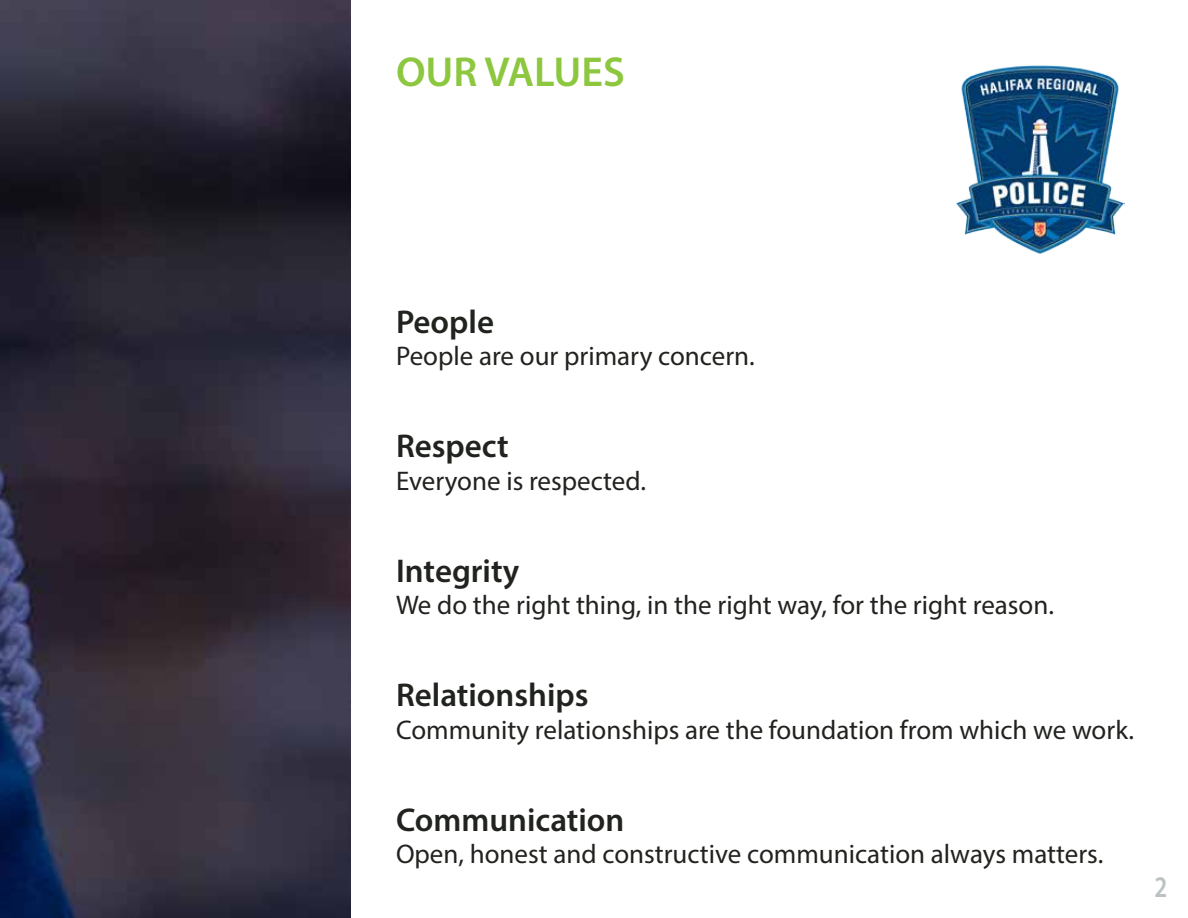
<style>
.page{position:relative;width:1188px;height:918px;background:#fff}
.page>*{position:absolute;margin:0;border:0;box-sizing:border-box;transform-origin:0 0}
.t1{font:600 42px "Myriad Pro";color:#8dc73f}
.t2{font:600 33px "Myriad Pro";color:#20231e}
.t3{font:600 30px "Myriad Pro";color:#bcc2c3;scale:.8 1}
.t4{font:27px "Myriad Pro";color:#20231e}
</style>
<div class="page">
<img style="left:0;top:0;width:351px;height:918px">
<img style="left:956px;top:65px;width:169px;height:189px">
<h1 class="t1" style="left:396px;top:45px;width:230px">OUR VALUES</h1>
<p class="t2" style="left:396px;top:301px;width:100px">People</p>
<p class="t4" style="left:396px;top:339px;width:360px">People are our primary concern.</p>
<p class="t2" style="left:396px;top:425px;width:114px">Respect</p>
<p class="t4" style="left:396px;top:464px;width:252px">Everyone is respected.</p>
<p class="t2" style="left:396px;top:550px;width:125px">Integrity</p>
<p class="t4" style="left:396px;top:588px;width:660px">We do the right thing, in the right way, for the right reason.</p>
<p class="t2" style="left:396px;top:674px;width:194px">Relationships</p>
<p class="t4" style="left:396px;top:713px;width:740px">Community relationships are the foundation from which we work.</p>
<p class="t2" style="left:396px;top:799px;width:230px">Communication</p>
<p class="t4" style="left:396px;top:837px;width:709px">Open, honest and constructive communication always matters.</p>
<p class="t3" style="left:1155px;top:868px;width:18px">2</p>
</div>
